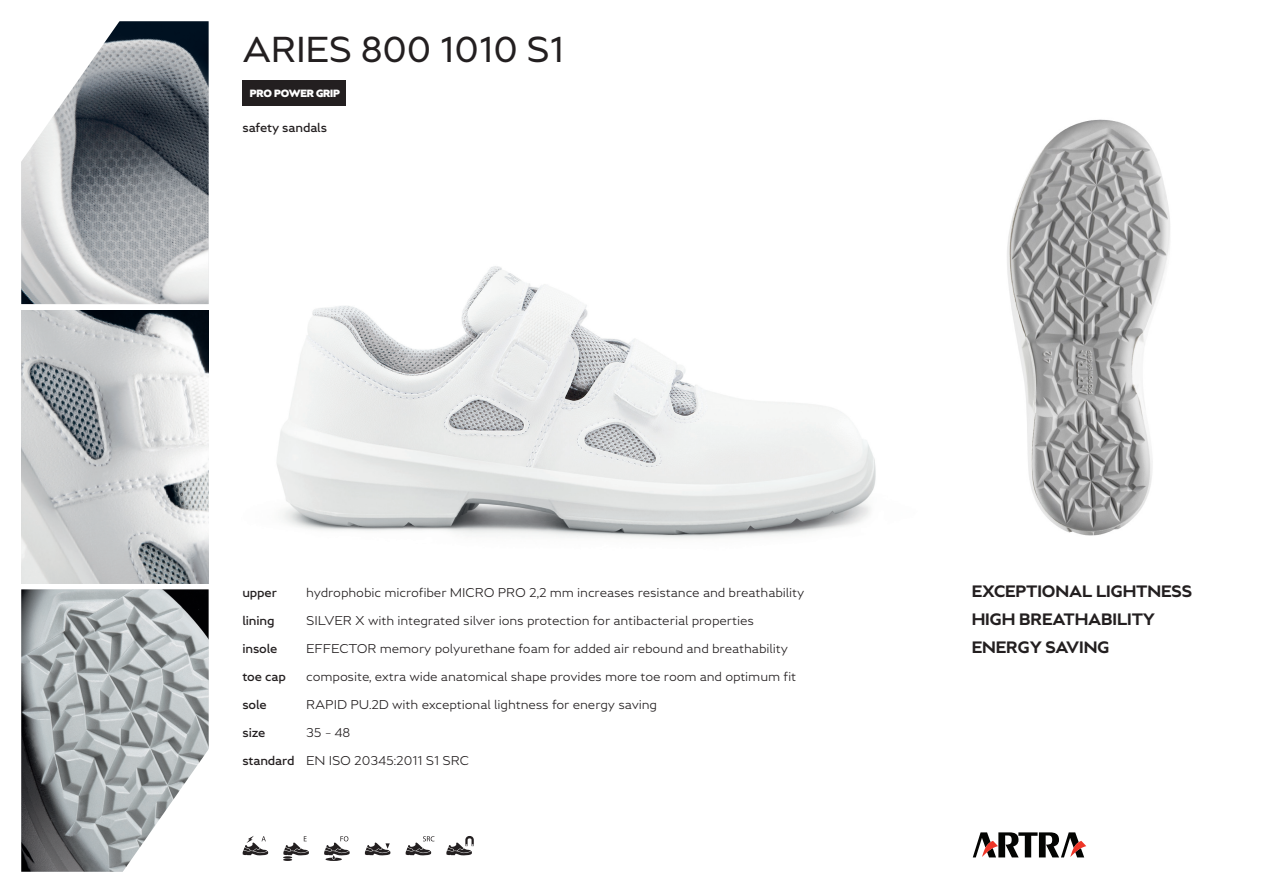
<style>
.page{position:relative;width:1263px;height:893px;background:#fff}
.page>*{position:absolute;margin:0;border:0;box-sizing:border-box;transform-origin:0 0}
.NAZOV{font:36px "Greenwich";letter-spacing:-.01em;color:#231f20}
.Benefit{font:700 16.5px "Greenwich";letter-spacing:-.01em;color:#231f20}
.popis{font:300 12.75px "Greenwich";letter-spacing:-.01em;color:#231f20}
.info{font:500 12.75px "Greenwich";letter-spacing:-.01em;color:#231f20}
.kategoria{font:500 12.75px "Greenwich";letter-spacing:-.01em;color:#231f20}
.t1{font:900 10.5px "Greenwich";letter-spacing:-.02em;color:#fff}
</style>
<div class="page">
<img style="left:277px;top:266px;width:599px;height:272px">
<img style="left:21px;top:589px;width:188px;height:283px">
<img style="left:21px;top:310px;width:188px;height:273px">
<img style="left:21px;top:21px;width:188px;height:283px">
<img style="left:1007px;top:119px;width:163px;height:417px">
<svg style="left:243px;top:836px;width:25px;height:19px"></svg>
<svg style="left:283px;top:836px;width:26px;height:25px"></svg>
<svg style="left:324px;top:836px;width:26px;height:25px"></svg>
<svg style="left:365px;top:842px;width:26px;height:13px"></svg>
<svg style="left:406px;top:836px;width:28px;height:19px"></svg>
<svg style="left:446px;top:836px;width:28px;height:19px"></svg>
<svg style="left:115px;top:738px;width:94px;height:134px"></svg>
<svg style="left:21px;top:21px;width:105px;height:150px"></svg>
<div style="left:242px;top:81px;width:104px;height:25px;background:#231f20"></div>
<svg style="left:973px;top:832px;width:113px;height:25px"></svg>
<p class="NAZOV" style="left:242px;top:28px;width:324px">ARIES 800 1010 S1</p>
<p class="t1" style="left:250px;top:87px;width:92px">PRO POWER GRIP</p>
<p class="kategoria" style="left:242px;top:120px;width:86px">safety sandals</p>
<p class="info" style="left:242px;top:584px;width:36px">upper</p>
<p class="popis" style="left:306px;top:584px;width:500px">hydrophobic microfiber MICRO PRO 2,2 mm increases resistance and breathability</p>
<p class="info" style="left:242px;top:612px;width:34px">lining</p>
<p class="popis" style="left:306px;top:612px;width:449px">SILVER X with integrated silver ions protection for antibacterial properties</p>
<p class="info" style="left:242px;top:640px;width:37px">insole</p>
<p class="popis" style="left:306px;top:640px;width:483px">EFFECTOR memory polyurethane foam for added air rebound and breathability</p>
<p class="info" style="left:242px;top:669px;width:45px">toe cap</p>
<p class="popis" style="left:306px;top:669px;width:492px">composite, extra wide anatomical shape provides more toe room and optimum fit</p>
<p class="info" style="left:242px;top:697px;width:26px">sole</p>
<p class="popis" style="left:306px;top:697px;width:352px">RAPID PU.2D with exceptional lightness for energy saving</p>
<p class="info" style="left:242px;top:725px;width:25px">size</p>
<p class="popis" style="left:306px;top:725px;width:46px">35 – 48</p>
<p class="info" style="left:242px;top:753px;width:54px">standard</p>
<p class="popis" style="left:306px;top:753px;width:164px">EN ISO 20345:2011 S1 SRC</p>
<p class="Benefit" style="left:972px;top:581px;width:222px">EXCEPTIONAL LIGHTNESS</p>
<p class="Benefit" style="left:972px;top:609px;width:185px">HIGH BREATHABILITY</p>
<p class="Benefit" style="left:972px;top:638px;width:139px">ENERGY SAVING</p>
</div>
